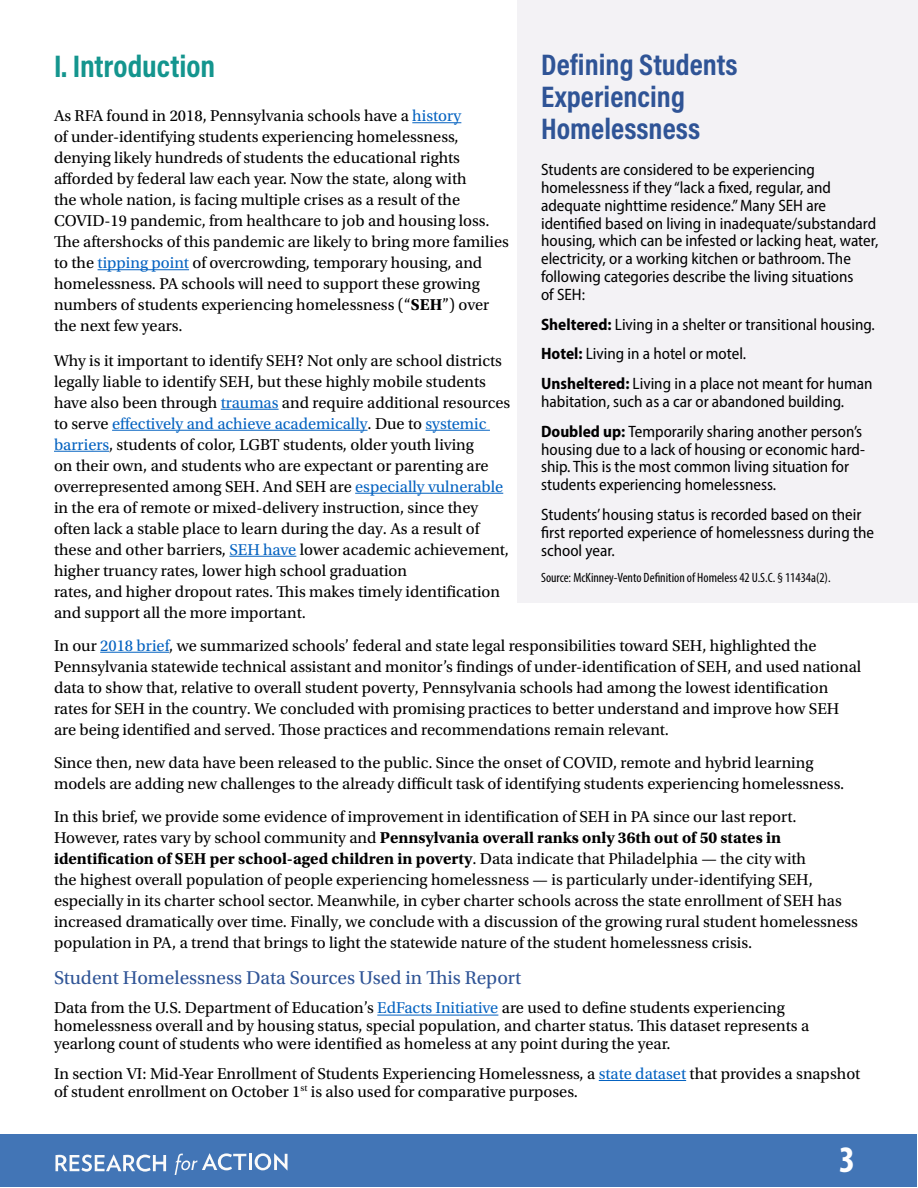
<style>
.page{position:relative;width:918px;height:1188px;background:#fff}
.page>*{position:absolute;margin:0;border:0;box-sizing:border-box;transform-origin:0 0}
.t1{font:37.5px "Myriad Variable Concept";color:#fff}
.t2{font:31.5px "Acumin Variable Concept";color:#14958e}
.t3{font:30px/32.4px "Acumin Variable Concept";color:#2f5496}
.t4{font:19.5px "Utopia Std";color:#2f5496}
.t5{font:16.5px/21px "Utopia Std";color:#000}
.t6{font:semi-condensed 16.5px/17.9px "Myriad Pro";color:#000}
.t7{font:condensed 13.5px "Myriad Pro";color:#000}
.s1{font-weight:700}
.s2{color:#0563c1}
</style>
<div class="page">
<div style="left:0;top:1134px;width:917px;height:53px;background:#4275b6"></div>
<svg style="left:55px;top:1155px;width:111px;height:17px"></svg>
<svg style="left:175px;top:1153px;width:113px;height:22px"></svg>
<div style="left:517px;top:0;width:401px;height:603px;background:#f3f2f5"></div>
<hr style="left:412px;top:122px;width:49px;height:1px;background:#0563c1">
<hr style="left:98px;top:269px;width:91px;height:1px;background:#0563c1">
<hr style="left:221px;top:409px;width:58px;height:1px;background:#0563c1">
<hr style="left:112px;top:430px;width:256px;height:1px;background:#0563c1">
<hr style="left:426px;top:430px;width:64px;height:1px;background:#0563c1">
<hr style="left:54px;top:451px;width:55px;height:1px;background:#0563c1">
<hr style="left:355px;top:493px;width:148px;height:1px;background:#0563c1">
<hr style="left:229px;top:556px;width:67px;height:1px;background:#0563c1">
<hr style="left:100px;top:652px;width:69px;height:1px;background:#0563c1">
<hr style="left:377px;top:1015px;width:121px;height:1px;background:#0563c1">
<hr style="left:599px;top:1080px;width:87px;height:1px;background:#0563c1">
<h2 class="t2" style="left:54px;top:45px;width:163px">I. Introduction</h2>
<h3 class="t3" style="left:541px;top:47px;width:198px">Defining Students<br>Experiencing<br>Homelessness</h3>
<p class="t6" style="left:541px;top:160px;width:339px">Students are considered to be experiencing homelessness if they “lack a fixed, regular, and adequate nighttime residence.” Many SEH are identified based on living in inadequate/substandard housing, which can be infested or lacking heat, water, electricity, or a working kitchen or bathroom. The following categories describe the living situations<br>of SEH:</p>
<p class="t6" style="left:541px;top:309px;width:335px;line-height:29.8px"><span class="s1">Sheltered:</span> Living in a shelter or transitional housing.<br><span class="s1">Hotel:</span> Living in a hotel or motel.<br><span class="s1">Unsheltered:</span> Living in a place not meant for human</p>
<p class="t6" style="left:541px;top:386px;width:323px;line-height:29.8px">habitation, such as a car or abandoned building.<br><span class="s1">Doubled up:</span> Temporarily sharing another person’s</p>
<p class="t6" style="left:541px;top:440px;width:325px">housing due to a lack of housing or economic hard&shy;ship. This is the most common living situation for students experiencing homelessness.</p>
<p class="t6" style="left:541px;top:505px;width:335px">Students’ housing status is recorded based on their first reported experience of homelessness during the school year.</p>
<p class="t7" style="left:541px;top:570px;width:291px">Source: McKinney-Vento Definition of Homeless 42 U.S.C. § 11434a(2).</p>
<p class="t5" style="left:54px;top:106px;width:456px">As RFA found in 2018, Pennsylvania schools have a <span class="s2">history<br></span>of under-identifying students experiencing homelessness, denying likely hundreds of students the educational rights afforded by federal law each year. Now the state, along with<br>the whole nation, is facing multiple crises as a result of the COVID-19 pandemic, from healthcare to job and housing loss.<br>The aftershocks of this pandemic are likely to bring more families to the <span class="s2">tipping point</span> of overcrowding, temporary housing, and homelessness. PA schools will need to support these growing numbers of students experiencing homelessness (“<span class="s1">SEH</span>”) over the next few years.</p>
<p class="t5" style="left:54px;top:350px;width:458px">Why is it important to identify SEH? Not only are school districts legally liable to identify SEH, but these highly mobile students have also been through <span class="s2">traumas</span> and require additional resources to serve <span class="s2">effectively and achieve academically</span>. Due to <span class="s2">systemic barriers</span>, students of color, LGBT students, older youth living<br>on their own, and students who are expectant or parenting are overrepresented among SEH. And SEH are <span class="s2">especially vulnerable </span>in the era of remote or mixed-delivery instruction, since they often lack a stable place to learn during the day. As a result of these and other barriers, <span class="s2">SEH have</span> lower academic achievement, higher truancy rates, lower high school graduation<br>rates, and higher dropout rates. This makes timely identification and support all the more important.</p>
<p class="t5" style="left:54px;top:635px;width:809px">In our <span class="s2">2018 brief</span>, we summarized schools’ federal and state legal responsibilities toward SEH, highlighted the Pennsylvania statewide technical assistant and monitor’s findings of under-identification of SEH, and used national data to show that, relative to overall student poverty, Pennsylvania schools had among the lowest identification rates for SEH in the country. We concluded with promising practices to better understand and improve how SEH are being identified and served. Those practices and recommendations remain relevant.</p>
<p class="t5" style="left:54px;top:752px;width:792px">Since then, new data have been released to the public. Since the onset of COVID, remote and hybrid learning models are adding new challenges to the already difficult task of identifying students experiencing homelessness.</p>
<p class="t5" style="left:54px;top:806px;width:806px">In this brief, we provide some evidence of improvement in identification of SEH in PA since our last report.<br>However, rates vary by school community and <span class="s1">Pennsylvania overall ranks only 36th out of 50 states in identification of SEH per school-aged children in poverty</span>. Data indicate that Philadelphia — the city with<br>the highest overall population of people experiencing homelessness — is particularly under-identifying SEH, especially in its charter school sector. Meanwhile, in cyber charter schools across the state enrollment of SEH has increased dramatically over time. Finally, we conclude with a discussion of the growing rural student homelessness population in PA, a trend that brings to light the statewide nature of the student homelessness crisis.</p>
<p class="t4" style="left:54px;top:967px;width:469px">Student Homelessness Data Sources Used in This Report</p>
<p class="t5" style="left:54px;top:999px;width:757px;line-height:17.9px">Data from the U.S. Department of Education’s <span class="s2">EdFacts Initiative</span> are used to define students experiencing homelessness overall and by housing status, special population, and charter status. This dataset represents a yearlong count of students who were identified as homeless at any point during the year.</p>
<p class="t5" style="left:54px;top:1065px;width:808px;line-height:17.9px">In section VI: Mid-Year Enrollment of Students Experiencing Homelessness, a <span class="s2">state dataset</span> that provides a snapshot of student enrollment on October 1<sup>st</sup> is also used for comparative purposes.</p>
<h1 class="t1" style="left:839px;top:1138px;width:17px">3</h1>
</div>
